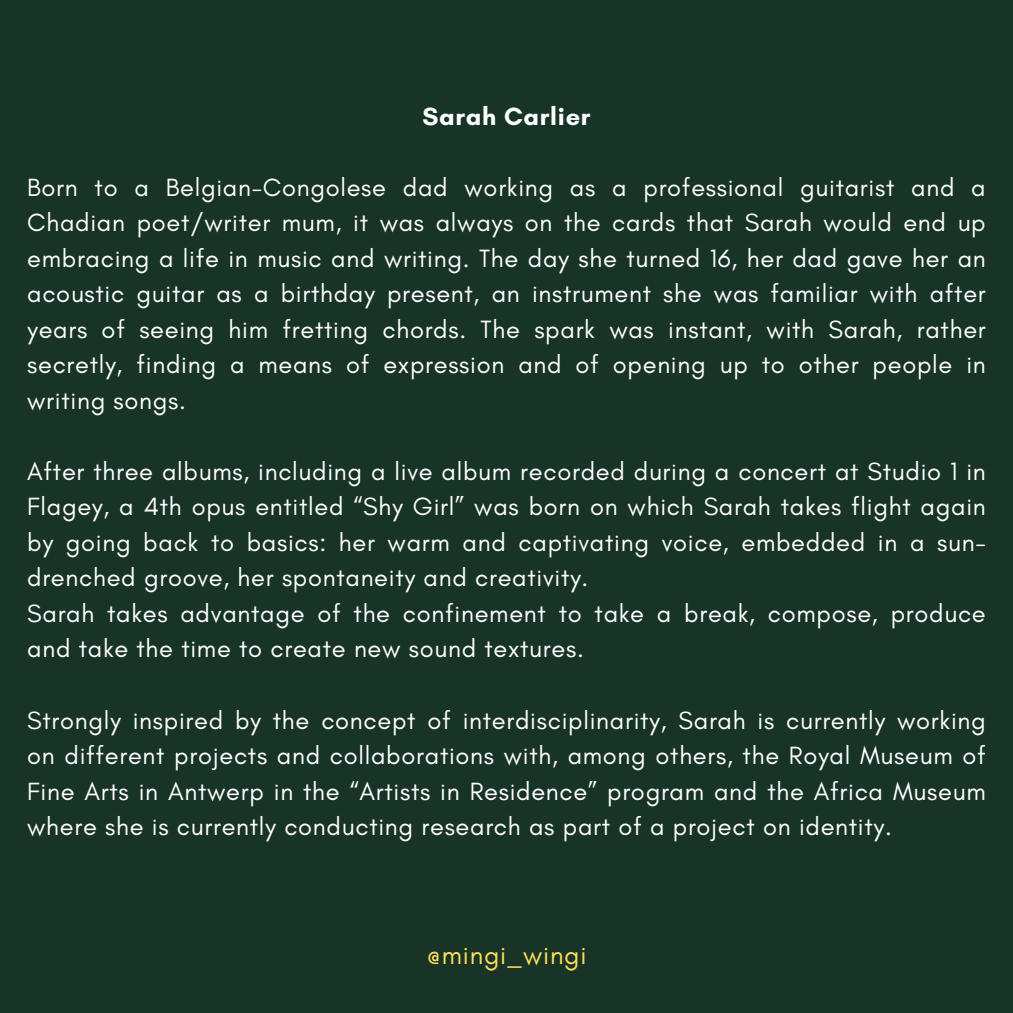
<style>
.page{position:relative;width:1013px;height:1013px;background:#fff}
.page>*{position:absolute;margin:0;border:0;box-sizing:border-box;transform-origin:0 0}
.t1{font:26.5px "Glacial Indifference";letter-spacing:.03em;color:#ffde59}
.t2{font:25.38px/35.5px "Glacial Indifference";letter-spacing:.03em;color:#fff;text-align:justify}
.t3{font:700 25.38px "Glacial Indifference";letter-spacing:.03em;color:#fff}
</style>
<div class="page">
<div style="left:0;top:0;width:1012px;height:1012px;background:#183427"></div>
<h1 class="t3" style="left:422px;top:100px;width:170px">Sarah Carlier</h1>
<p class="t2" style="left:27px;top:169px;width:960px">Born to a Belgian-Congolese dad working as a professional guitarist and a Chadian poet/writer mum, it was always on the cards that Sarah would end up embracing a life in music and writing. The day she turned 16, her dad gave her an acoustic guitar as a birthday present, an instrument she was familiar with after years of seeing him fretting chords. The spark was instant, with Sarah, rather secretly, finding a means of expression and of opening up to other people in writing songs.</p>
<p class="t2" style="left:27px;top:453px;width:960px">After three albums, including a live album recorded during a concert at Studio 1 in Flagey, a 4th opus entitled “Shy Girl” was born on which Sarah takes flight again by going back to basics: her warm and captivating voice, embedded in a sun&shy;drenched groove, her spontaneity and creativity.</p>
<p class="t2" style="left:27px;top:595px;width:960px">Sarah takes advantage of the confinement to take a break, compose, produce and take the time to create new sound textures.</p>
<p class="t2" style="left:27px;top:702px;width:960px">Strongly inspired by the concept of interdisciplinarity, Sarah is currently working on different projects and collaborations with, among others, the Royal Museum of Fine Arts in Antwerp in the “Artists in Residence” program and the Africa Museum where she is currently conducting research as part of a project on identity.</p>
<p class="t1" style="left:426px;top:938px;width:161px">@mingi_wingi</p>
</div>
